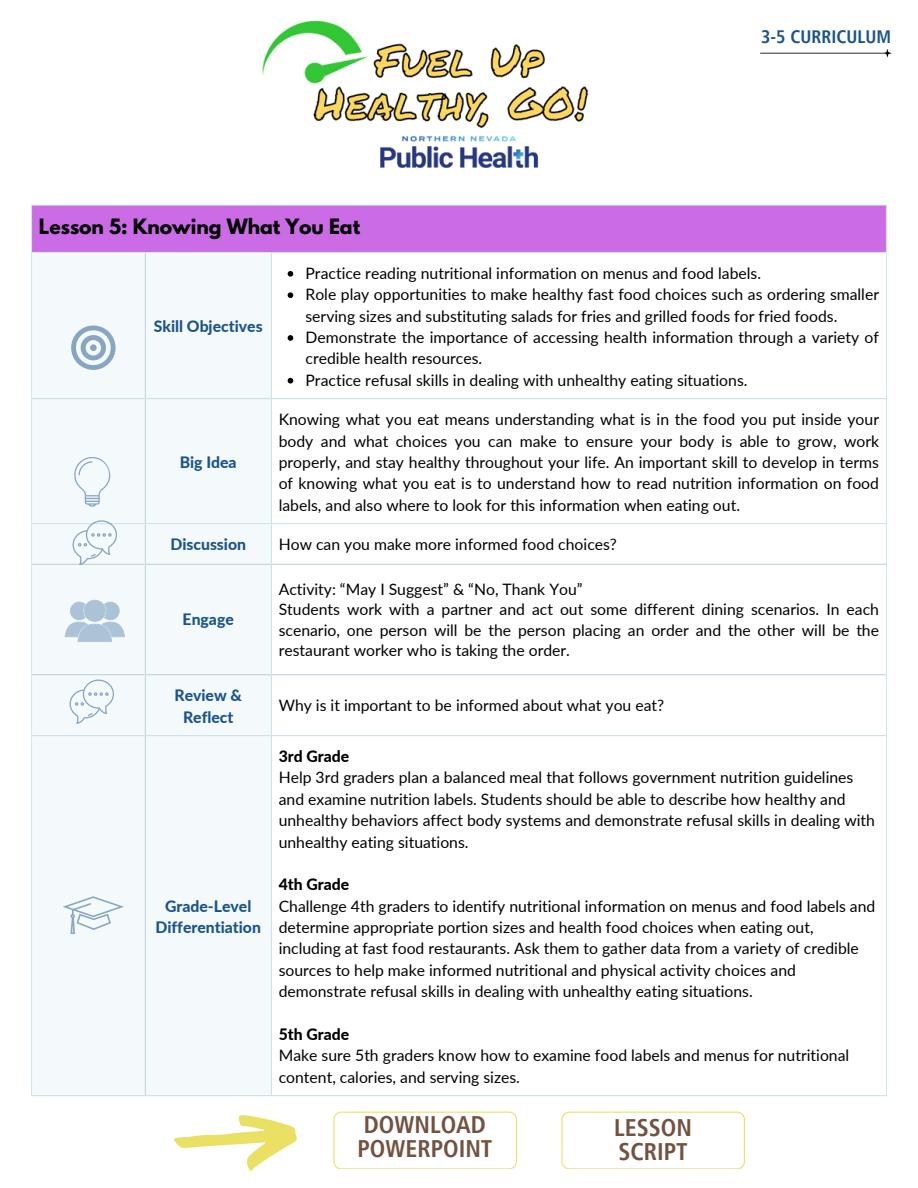
<style>
.page{position:relative;width:918px;height:1188px;background:#fff}
.page>*{position:absolute;margin:0;border:0;box-sizing:border-box;transform-origin:0 0}
.t1{font:700 condensed 24px/23.7px "Frutiger LT Pro";color:#745241}
.t2{font:700 18.75px "League Spartan";color:#000}
.t3{font:700 condensed 18px "Frutiger LT Pro";color:#1b548d}
.t4{font:15.75px/21.3px "Lato";color:#000}
.t5{font:800 15.75px/21.3px "Lato";color:#1b548d;text-align:center}
.t6{font:800 15.75px "Lato";color:#000}
</style>
<div class="page">
<svg style="left:333px;top:1112px;width:184px;height:57px"></svg>
<svg style="left:561px;top:1112px;width:184px;height:57px"></svg>
<svg style="left:174px;top:1115px;width:123px;height:56px"></svg>
<div style="left:31px;top:205px;width:856px;height:48px;background:#cb6ce6"></div>
<div style="left:32px;top:253px;width:239px;height:842px;background:#f4f9fb"></div>
<svg style="left:288px;top:271px;width:5px;height:6px"></svg>
<svg style="left:288px;top:292px;width:5px;height:6px"></svg>
<svg style="left:288px;top:335px;width:5px;height:6px"></svg>
<svg style="left:288px;top:378px;width:5px;height:6px"></svg>
<hr style="left:31px;top:206px;width:1px;height:889px;background:#d3e7ef">
<hr style="left:145px;top:253px;width:1px;height:842px;background:#d3e7ef">
<hr style="left:271px;top:253px;width:1px;height:842px;background:#d3e7ef">
<hr style="left:886px;top:206px;width:1px;height:889px;background:#d3e7ef">
<hr style="left:31px;top:205px;width:856px;height:1px;background:#d3e7ef">
<hr style="left:31px;top:252px;width:856px;height:1px;background:#d3e7ef">
<hr style="left:31px;top:398px;width:856px;height:1px;background:#d3e7ef">
<hr style="left:31px;top:523px;width:856px;height:1px;background:#d3e7ef">
<hr style="left:31px;top:564px;width:856px;height:1px;background:#d3e7ef">
<hr style="left:31px;top:674px;width:856px;height:1px;background:#d3e7ef">
<hr style="left:31px;top:735px;width:856px;height:1px;background:#d3e7ef">
<hr style="left:31px;top:1095px;width:856px;height:1px;background:#d3e7ef">
<svg style="left:63px;top:896px;width:61px;height:38px"></svg>
<svg style="left:71px;top:325px;width:45px;height:45px"></svg>
<svg style="left:74px;top:456px;width:37px;height:51px"></svg>
<svg style="left:73px;top:520px;width:44px;height:45px"></svg>
<svg style="left:65px;top:600px;width:60px;height:42px"></svg>
<svg style="left:70px;top:680px;width:44px;height:44px"></svg>
<img style="left:262px;top:20px;width:327px;height:148px">
<svg style="left:760px;top:49px;width:132px;height:9px"></svg>
<p class="t2" style="left:39px;top:217px;width:323px">Lesson 5: Knowing What You Eat</p>
<p class="t3" style="left:761px;top:26px;width:131px">3-5 CURRICULUM</p>
<p class="t5" style="left:154px;top:315px;width:110px">Skill Objectives</p>
<p class="t5" style="left:180px;top:451px;width:58px">Big Idea</p>
<p class="t4" style="left:305px;top:262px;width:457px">Practice reading nutritional information on menus and food labels.</p>
<p class="t4" style="left:305px;top:284px;width:575px">Role play opportunities to make healthy fast food choices such as ordering smaller serving sizes and substituting salads for fries and grilled foods for fried foods.</p>
<p class="t4" style="left:305px;top:326px;width:575px">Demonstrate the importance of accessing health information through a variety of credible health resources.</p>
<p class="t4" style="left:305px;top:369px;width:444px">Practice refusal skills in dealing with unhealthy eating situations.</p>
<p class="t4" style="left:279px;top:408px;width:602px;text-align:justify">Knowing what you eat means understanding what is in the food you put inside your body and what choices you can make to ensure your body is able to grow, work properly, and stay healthy throughout your life. An important skill to develop in terms of knowing what you eat is to understand how to read nutrition information on food labels, and also where to look for this information when eating out.</p>
<p class="t5" style="left:170px;top:533px;width:77px">Discussion</p>
<p class="t4" style="left:279px;top:533px;width:340px">How can you make more informed food choices?</p>
<p class="t5" style="left:183px;top:609px;width:53px">Engage</p>
<p class="t4" style="left:279px;top:578px;width:305px">Activity: “May I Suggest” &amp; “No, Thank You”</p>
<p class="t4" style="left:279px;top:599px;width:602px;line-height:20.2px;text-align:justify">Students work with a partner and act out some different dining scenarios. In each scenario, one person will be the person placing an order and the other will be the restaurant worker who is taking the order.</p>
<p class="t5" style="left:174px;top:685px;width:69px">Review &amp;<br>Reflect</p>
<p class="t4" style="left:279px;top:695px;width:387px">Why is it important to be informed about what you eat?</p>
<p class="t5" style="left:165px;top:895px;width:88px">Grade-Level</p>
<p class="t5" style="left:156px;top:916px;width:107px">Differentiation</p>
<p class="t6" style="left:279px;top:747px;width:72px">3rd Grade</p>
<p class="t4" style="left:279px;top:767px;width:598px">Help 3rd graders plan a balanced meal that follows government nutrition guidelines and examine nutrition labels. Students should be able to describe how healthy and unhealthy behaviors affect body systems and demonstrate refusal skills in dealing with unhealthy eating situations.</p>
<p class="t6" style="left:279px;top:875px;width:72px">4th Grade</p>
<p class="t4" style="left:279px;top:895px;width:598px">Challenge 4th graders to identify nutritional information on menus and food labels and determine appropriate portion sizes and health food choices when eating out, including at fast food restaurants. Ask them to gather data from a variety of credible sources to help make informed nutritional and physical activity choices and demonstrate refusal skills in dealing with unhealthy eating situations.</p>
<p class="t6" style="left:279px;top:1024px;width:72px">5th Grade</p>
<p class="t4" style="left:279px;top:1045px;width:572px">Make sure 5th graders know how to examine food labels and menus for nutritional content, calories, and serving sizes.</p>
<p class="t1" style="left:357px;top:1113px;width:137px">DOWNLOAD<br>POWERPOINT</p>
<p class="t1" style="left:614px;top:1116px;width:79px">LESSON<br>SCRIPT</p>
</div>
